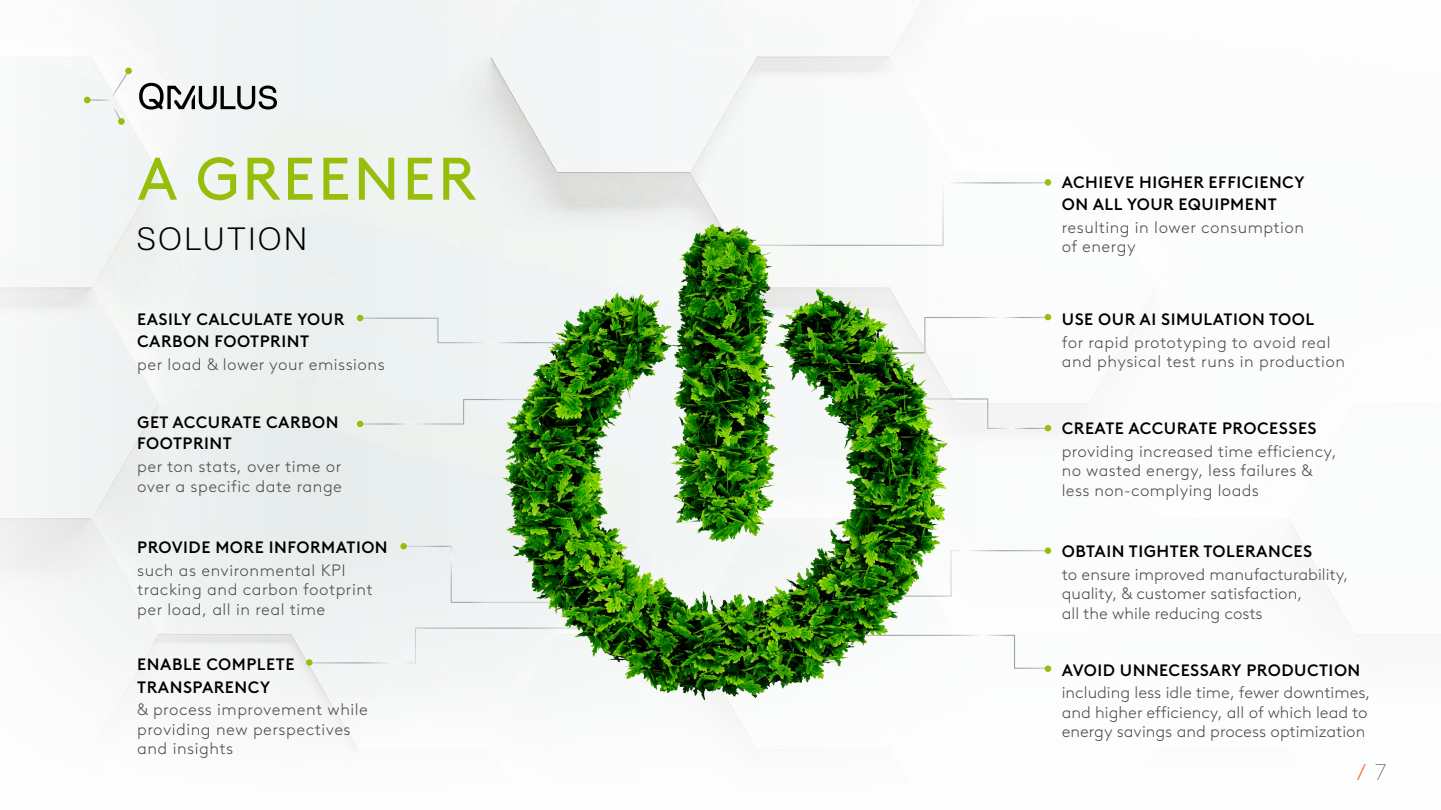
<style>
.page{position:relative;width:1441px;height:810px;background:#fff}
.page>*{position:absolute;margin:0;border:0;box-sizing:border-box;transform-origin:0 0}
.t1{font:60px "Brown LL";letter-spacing:.04em;color:#97be0a}
.t2{font:300 32.25px "Replica";letter-spacing:.08em;color:#000}
.t3{font:300 22.5px "Brown LL";color:#ff6738}
.t4{font:300 16.5px/19.5px "Brown LL";letter-spacing:.02em;color:#4b4b4b}
.t5{font:500 16.5px/22.5px "Brown LL";letter-spacing:.03em;color:#000}
.t6{font:300 16.5px/19.5px "Brown LL";color:#4b4b4b}
.s1{font-weight:100;color:#000}
</style>
<div class="page">
<div style="left:84px;top:0;width:1356px;height:810px;background:linear-gradient(to right,#eef2f1,#fefefe)"></div>
<div style="left:401px;top:544px;width:37px;height:59px;background:#ecf0f0"></div>
<svg style="left:737px;top:181px;width:314px;height:65px"></svg>
<div style="left:307px;top:627px;width:131px;height:38px;background:#f0f3f3"></div>
<svg style="left:996px;top:604px;width:55px;height:66px"></svg>
<svg style="left:996px;top:548px;width:55px;height:49px"></svg>
<div style="left:996px;top:398px;width:55px;height:33px;background:#f4f4f4"></div>
<svg style="left:996px;top:315px;width:55px;height:39px"></svg>
<img style="left:438px;top:217px;width:558px;height:516px">
<hr style="left:873px;top:353px;width:51px;height:1px;background:#789b49">
<svg style="left:357px;top:315px;width:213px;height:29px"></svg>
<svg style="left:357px;top:398px;width:194px;height:29px"></svg>
<div style="left:400px;top:543px;width:7px;height:6px;background:#97be0a;border-radius:50%"></div>
<div style="left:306px;top:659px;width:6px;height:7px;background:#97be0a;border-radius:50%"></div>
<div style="left:1044px;top:179px;width:7px;height:7px;background:#97be0a;border-radius:50%"></div>
<div style="left:1044px;top:314px;width:7px;height:6px;background:#97be0a;border-radius:50%"></div>
<div style="left:1044px;top:425px;width:7px;height:6px;background:#97be0a;border-radius:50%"></div>
<div style="left:1044px;top:548px;width:7px;height:6px;background:#97be0a;border-radius:50%"></div>
<div style="left:1044px;top:666px;width:7px;height:6px;background:#97be0a;border-radius:50%"></div>
<svg style="left:139px;top:83px;width:138px;height:27px"></svg>
<svg style="left:83px;top:67px;width:49px;height:59px"></svg>
<div style="left:125px;top:68px;width:7px;height:6px;background:#97be0a;border-radius:50%"></div>
<div style="left:84px;top:97px;width:7px;height:6px;background:#97be0a;border-radius:50%"></div>
<div style="left:118px;top:118px;width:7px;height:7px;background:#97be0a;border-radius:50%"></div>
<h1 class="t1" style="left:137px;top:134px;width:340px">A GREENER</h1>
<h2 class="t2" style="left:137px;top:221px;width:171px">SOLUTION</h2>
<p class="t5" style="left:137px;top:306px;width:208px">EASILY CALCULATE YOUR<br>CARBON FOOTPRINT</p>
<p class="t4" style="left:137px;top:354px;width:249px">per load &amp; lower your emissions</p>
<p class="t5" style="left:137px;top:411px;width:203px;line-height:21px">GET ACCURATE CARBON<br>FOOTPRINT</p>
<p class="t4" style="left:137px;top:456px;width:206px">per ton stats, over time or over a specific date range</p>
<p class="t5" style="left:137px;top:534px;width:252px">PROVIDE MORE INFORMATION</p>
<p class="t4" style="left:137px;top:559px;width:237px">such as environmental KPI tracking and carbon footprint per load, all in real time</p>
<p class="t5" style="left:137px;top:652px;width:159px">ENABLE COMPLETE<br>TRANSPARENCY</p>
<p class="t4" style="left:137px;top:699px;width:232px">&amp; process improvement while providing new perspectives and insights</p>
<p class="t5" style="left:1061px;top:169px;width:244px">ACHIEVE HIGHER EFFICIENCY<br>ON ALL YOUR EQUIPMENT</p>
<p class="t4" style="left:1061px;top:217px;width:244px">resulting in lower consumption of energy</p>
<p class="t5" style="left:1061px;top:306px;width:254px">USE OUR AI SIMULATION TOOL</p>
<p class="t4" style="left:1061px;top:331px;width:285px">for rapid prototyping to avoid real and physical test runs in production</p>
<p class="t5" style="left:1061px;top:415px;width:256px">CREATE ACCURATE PROCESSES</p>
<p class="t4" style="left:1061px;top:440px;width:276px">providing increased time efficiency, no wasted energy, less failures &amp; less non-complying loads</p>
<p class="t5" style="left:1061px;top:538px;width:252px">OBTAIN TIGHTER TOLERANCES</p>
<p class="t6" style="left:1061px;top:563px;width:288px">to ensure improved manufacturability, quality, &amp; customer satisfaction,<br>all the while reducing costs</p>
<p class="t5" style="left:1061px;top:657px;width:300px">AVOID UNNECESSARY PRODUCTION</p>
<p class="t6" style="left:1061px;top:682px;width:310px">including less idle time, fewer downtimes, and higher efficiency, all of which lead to energy savings and process optimization</p>
<h3 class="t3" style="left:1356px;top:756px;width:31px">/ <span class="s1">7</span></h3>
</div>
